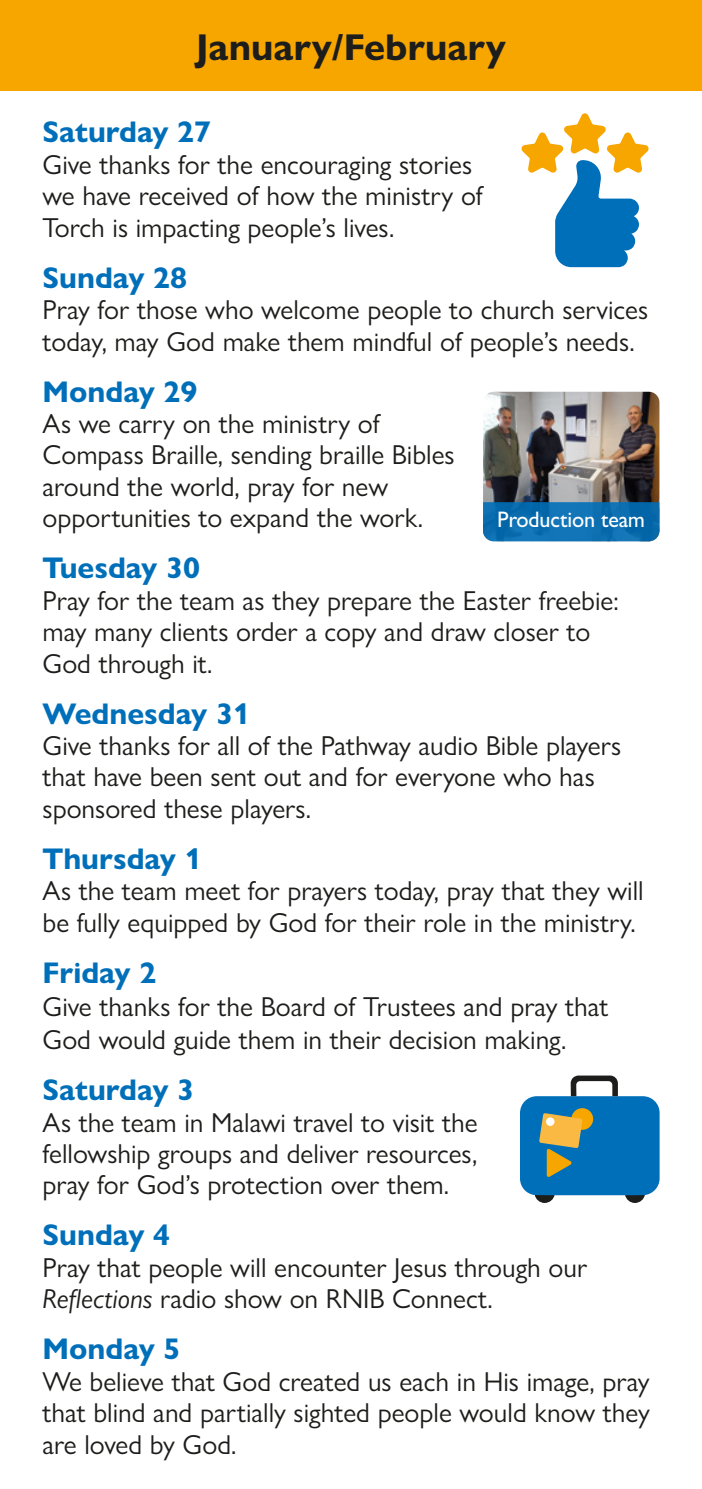
<style>
.page{position:relative;width:702px;height:1489px;background:#fff}
.page>*{position:absolute;margin:0;border:0;box-sizing:border-box;transform-origin:0 0}
.t1{font:700 37.5px "Gill Sans Nova";color:#1d1d1b}
.Day_Heading{font:700 30px "Gill Sans Nova";color:#006fb9}
.Day_Text{font:700 30px "Gill Sans Nova";color:#006fb9}
.Day_Text-2{font:27.5px/31.5px "Gill Sans Nova";color:#1d1d1b}
.Day_Text-3{font:500 22.5px "Gill Sans Nova";letter-spacing:-.01em;color:#fff}
.s1{font-style:italic}
</style>
<div class="page">
<hr style="left:701px;top:0;width:1px;height:1488px;background:#f6f6f6">
<div style="left:0;top:0;width:702px;height:91px;background:#f7a600"></div>
<img style="left:483px;top:392px;width:176px;height:110px">
<svg style="left:521px;top:113px;width:127px;height:154px"></svg>
<svg style="left:483px;top:502px;width:176px;height:39px;background:#0c6eb0"></svg>
<svg style="left:520px;top:1075px;width:139px;height:127px"></svg>
<div style="left:546px;top:1117px;width:8px;height:8px;background:#fff;border-radius:50%"></div>
<p class="t1" style="left:196px;top:24px;width:311px">January/February</p>
<p class="Day_Text" style="left:43px;top:114px;width:170px">Saturday 27</p>
<p class="Day_Text-2" style="left:43px;top:148px;width:442px">Give thanks for the encouraging stories we have received of how the ministry of<br>Torch is impacting people’s lives.</p>
<p class="Day_Heading" style="left:43px;top:259px;width:146px">Sunday 28</p>
<p class="Day_Text-2" style="left:43px;top:294px;width:607px">Pray for those who welcome people to church services today, may God make them mindful of people’s needs.</p>
<p class="Day_Heading" style="left:43px;top:373px;width:156px">Monday 29</p>
<p class="Day_Text-2" style="left:43px;top:407px;width:413px">As we carry on the ministry of Compass Braille, sending braille Bibles around the world, pray for new opportunities to expand the work.</p>
<p class="Day_Heading" style="left:43px;top:549px;width:159px">Tuesday 30</p>
<p class="Day_Text-2" style="left:43px;top:584px;width:577px">Pray for the team as they prepare the Easter freebie: may many clients order a copy and draw closer to<br>God through it.</p>
<p class="Day_Heading" style="left:43px;top:694px;width:209px">Wednesday 31</p>
<p class="Day_Text-2" style="left:43px;top:729px;width:580px">Give thanks for all of the Pathway audio Bible players that have been sent out and for everyone who has sponsored these players.</p>
<p class="Day_Heading" style="left:43px;top:840px;width:161px">Thursday 1</p>
<p class="Day_Text-2" style="left:43px;top:874px;width:602px">As the team meet for prayers today, pray that they will be fully equipped by God for their role in the ministry.</p>
<p class="Day_Heading" style="left:43px;top:953px;width:115px">Friday 2</p>
<p class="Day_Text-2" style="left:43px;top:989px;width:567px;line-height:33.2px">Give thanks for the Board of Trustees and pray that<br>God would guide them in their decision making.</p>
<p class="Day_Heading" style="left:43px;top:1071px;width:153px">Saturday 3</p>
<p class="Day_Text-2" style="left:43px;top:1106px;width:436px;text-align:justify">As the team in Malawi travel to visit the fellowship groups and deliver resources, pray for God’s protection over them.</p>
<p class="Day_Heading" style="left:43px;top:1216px;width:129px">Sunday 4</p>
<p class="Day_Text-2" style="left:43px;top:1251px;width:546px">Pray that people will encounter Jesus through our<br><span class="s1">Reflections</span> radio show on RNIB Connect.</p>
<p class="Day_Heading" style="left:43px;top:1330px;width:139px">Monday 5</p>
<p class="Day_Text-2" style="left:43px;top:1365px;width:609px;text-align:justify">We believe that God created us each in His image, pray that blind and partially sighted people would know they are loved by God.</p>
<p class="Day_Text-3" style="left:497px;top:505px;width:149px">Production team</p>
</div>
